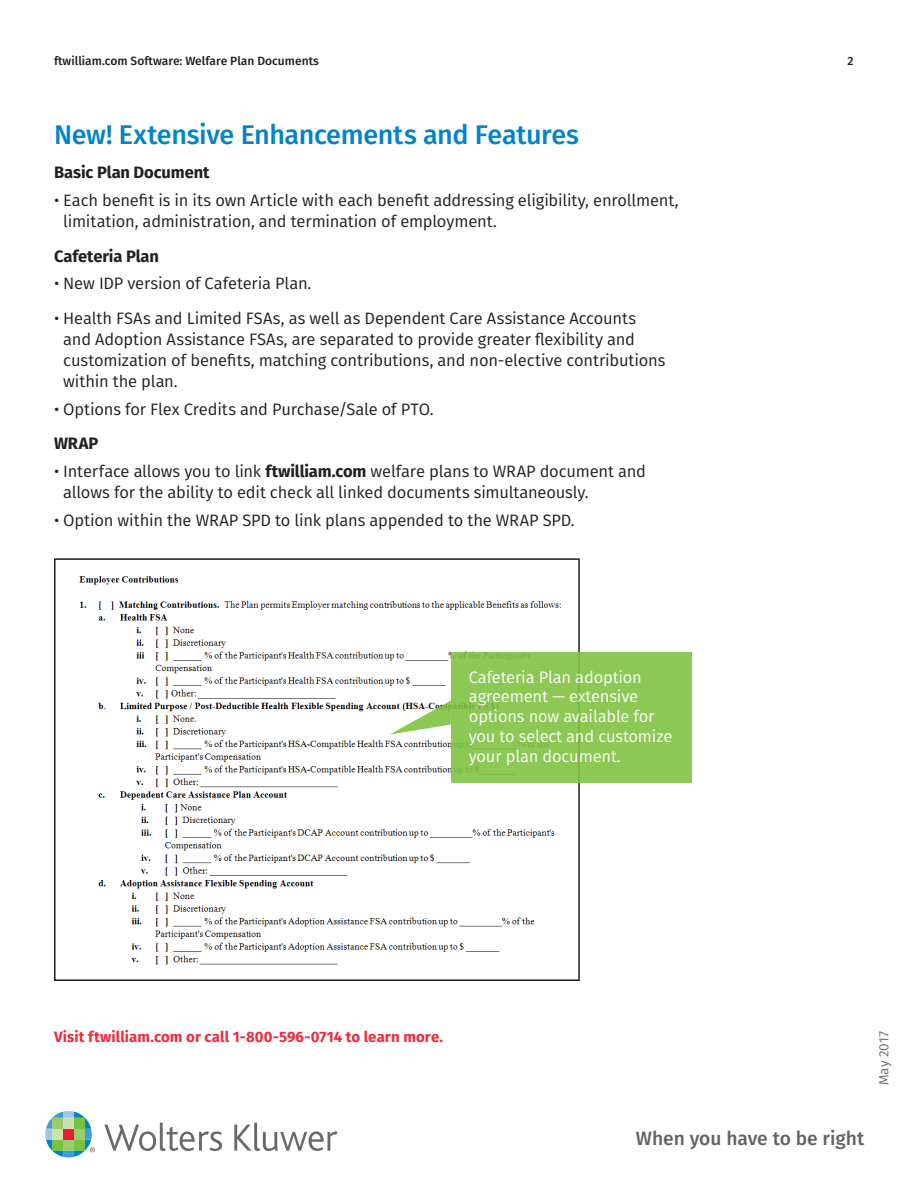
<style>
.page{position:relative;width:918px;height:1188px;background:#fff}
.page>*{position:absolute;margin:0;border:0;box-sizing:border-box;transform-origin:0 0}
.t1{font:500 27px "Fira Sans";letter-spacing:-.015em;color:#0084ca}
.t2{font:500 19.2px "Fira Sans";color:#636366}
.t3{font:16.5px/21px "Fira Sans";letter-spacing:-.01em;color:#231f20}
.t4{font:16.5px/19.8px "Fira Sans";letter-spacing:-.01em;color:#fff}
.t5{font:700 16.5px "Fira Sans";letter-spacing:-.005em;color:#231f20}
.t6{font:700 15px "Fira Sans";letter-spacing:.005em;color:#ee2c3b}
.t7{font:13.5px "Fira Sans";color:#6c6d70}
.t8{font:500 12px "Fira Sans";color:#231f20}
.s1{font-weight:700}
</style>
<div class="page">
<svg style="left:104px;top:1123px;width:118px;height:28px"></svg>
<svg style="left:234px;top:1123px;width:104px;height:28px"></svg>
<svg style="left:45px;top:1111px;width:50px;height:46px"></svg>
<img style="left:79px;top:576px;width:482px;height:389px">
<div style="left:54px;top:558px;width:526px;height:423px;border:2px solid #231f20"></div>
<div style="left:451px;top:652px;width:240px;height:131px;background:#8cc854"></div>
<svg style="left:390px;top:701px;width:61px;height:34px"></svg>
<p class="t8" style="left:54px;top:51px;width:266px">ftwilliam.com Software: Welfare Plan Documents</p>
<p class="t8" style="left:848px;top:51px;width:8px">2</p>
<p class="t1" style="left:54px;top:113px;width:526px">New! Extensive Enhancements and Features</p>
<p class="t5" style="left:54px;top:159px;width:157px">Basic Plan Document</p>
<p class="t3" style="left:63px;top:190px;width:617px;text-indent:-9px">• Each benefit is in its own Article with each benefit addressing eligibility, enrollment, limitation, administration, and termination of employment.</p>
<p class="t5" style="left:54px;top:242px;width:106px">Cafeteria Plan</p>
<p class="t3" style="left:54px;top:273px;width:259px">• New IDP version of Cafeteria Plan.</p>
<p class="t3" style="left:63px;top:307px;width:604px;text-indent:-9px">• Health FSAs and Limited FSAs, as well as Dependent Care Assistance Accounts and Adoption Assistance FSAs, are separated to provide greater flexibility and customization of benefits, matching contributions, and non-elective contributions within the plan.</p>
<p class="t3" style="left:54px;top:398px;width:381px">• Options for Flex Credits and Purchase/Sale of PTO.</p>
<p class="t5" style="left:54px;top:430px;width:46px">WRAP</p>
<p class="t3" style="left:63px;top:460px;width:584px;text-indent:-9px">• Interface allows you to link <span class="s1">ftwilliam.com</span> welfare plans to WRAP document and allows for the ability to edit check all linked documents simultaneously.</p>
<p class="t3" style="left:54px;top:509px;width:522px">• Option within the WRAP SPD to link plans appended to the WRAP SPD.</p>
<p class="t4" style="left:469px;top:667px;width:205px">Cafeteria Plan adoption agreement — extensive options now available for you to select and customize your plan document.</p>
<p class="t6" style="left:54px;top:1025px;width:391px">Visit ftwilliam.com or call 1-800-596-0714 to learn more.</p>
<p class="t7" style="left:874px;top:1085px;width:55px;rotate:-90deg">May 2017</p>
<p class="t2" style="left:636px;top:1123px;width:230px">When you have to be right</p>
</div>
